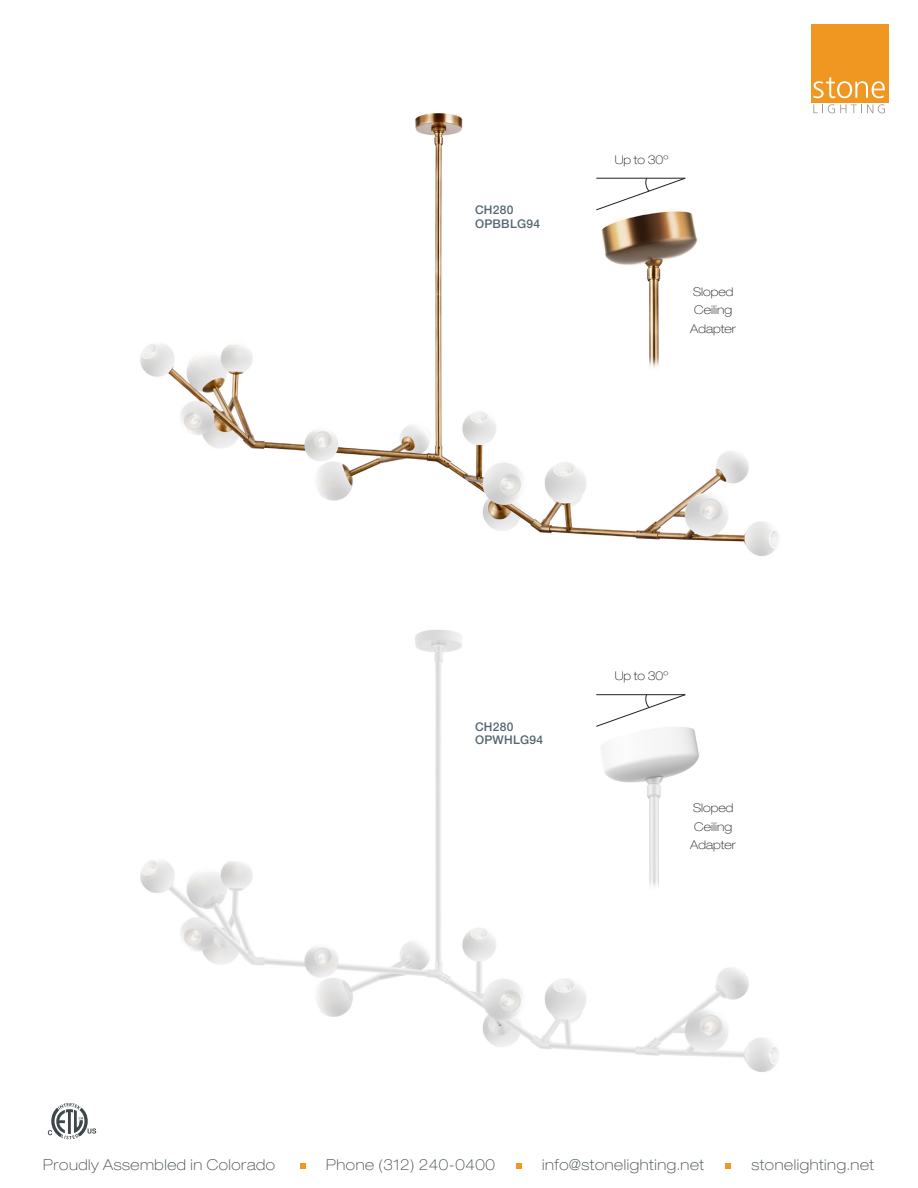
<style>
.page{position:relative;width:918px;height:1188px;background:#fff}
.page>*{position:absolute;margin:0;border:0;box-sizing:border-box;transform-origin:0 0}
.t1{font:100 expanded 15px "Helvetica Neue LT Std";letter-spacing:.04em;color:#3f484b}
.t2{font:100 expanded 12px/18.3px "Helvetica Neue LT Std";color:#231f20;text-align:center}
.t3{font:500 12px/13.8px "Helvetica Neue LT Std";letter-spacing:.02em;color:#54666f}
</style>
<div class="page">
<img style="left:140px;top:630px;width:639px;height:442px">
<img style="left:594px;top:721px;width:111px;height:174px">
<img style="left:140px;top:113px;width:639px;height:443px">
<svg style="left:596px;top:178px;width:90px;height:32px"></svg>
<svg style="left:596px;top:694px;width:90px;height:33px"></svg>
<svg style="left:813px;top:104px;width:72px;height:9px"></svg>
<div style="left:811px;top:24px;width:78px;height:78px;background:#ef9720"></div>
<svg style="left:813px;top:77px;width:72px;height:21px"></svg>
<svg style="left:48px;top:1103px;width:48px;height:36px"></svg>
<svg style="left:300px;top:1163px;width:6px;height:5px"></svg>
<svg style="left:516px;top:1163px;width:5px;height:5px"></svg>
<svg style="left:725px;top:1163px;width:6px;height:5px"></svg>
<p class="t3" style="left:475px;top:203px;width:67px">CH280<br>OPBBLG94</p>
<p class="t2" style="left:615px;top:150px;width:55px">Up to 30º</p>
<p class="t2" style="left:690px;top:282px;width:47px">Sloped<br>Ceiling<br>Adapter</p>
<p class="t3" style="left:475px;top:719px;width:70px">CH280<br>OPWHLG94</p>
<p class="t2" style="left:615px;top:667px;width:55px">Up to 30º</p>
<p class="t2" style="left:690px;top:799px;width:47px">Sloped<br>Ceiling<br>Adapter</p>
<p class="t1" style="left:43px;top:1155px;width:233px">Proudly Assembled in Colorado</p>
<p class="t1" style="left:326px;top:1155px;width:170px">Phone (312) 240-0400</p>
<p class="t1" style="left:542px;top:1155px;width:164px">info@stonelighting.net</p>
<p class="t1" style="left:751px;top:1155px;width:124px">stonelighting.net</p>
</div>
